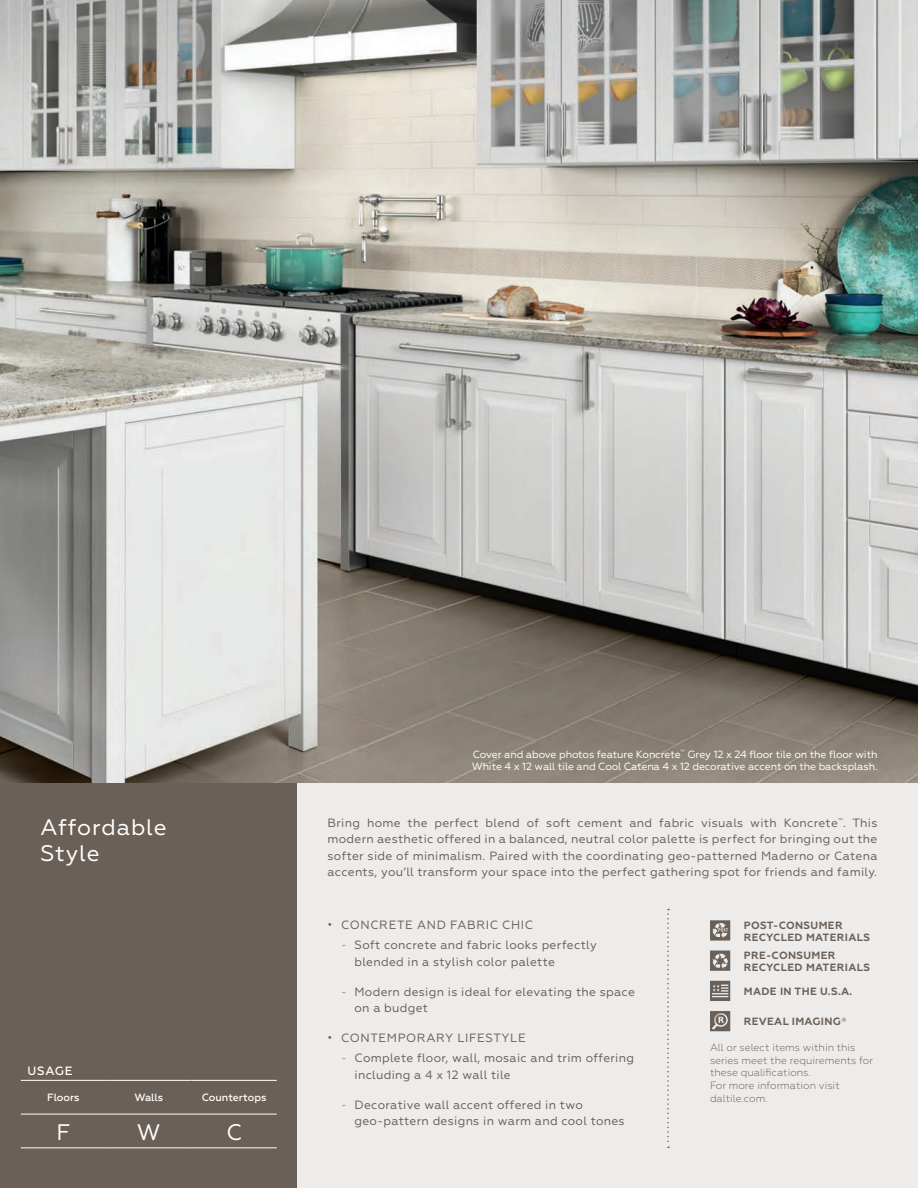
<style>
.page{position:relative;width:918px;height:1188px;background:#fff}
.page>*{position:absolute;margin:0;border:0;box-sizing:border-box;transform-origin:0 0}
.DAL_SS_Selling_State{font:22.5px/25.5px "Geometria";letter-spacing:.04em;color:#fff}
.DAL_SB_Usage_Chart{font:22.5px "Geometria";color:#fff}
.DAL_SS_Romance_Copy{font:12px/16.5px "Geometria";letter-spacing:.025em;color:#6a6058}
.DAL_SS_Romance_Copy-2{font:12px "Geometria";letter-spacing:.05em;color:#6a6058}
.DAL_SB_Chart_Header{font:500 12px "Geometria";letter-spacing:.06em;color:#fff}
.DAL_SS_Photo_Caption{font:10.5px/12px "Geometria";letter-spacing:-.01em;color:#fff}
.t1{font:300 10.5px/12.6px "Geometria";color:#6a6058}
.DAL_SS_Icon_Chart_Te{font:700 10.5px "Geometria";letter-spacing:.035em;color:#6a6058}
.DAL_SB_Chart_Spec_He{font:500 10.5px "Geometria";color:#fff}
.s1{font-weight:300}
</style>
<div class="page">
<img style="left:0;top:0;width:918px;height:783px">
<div style="left:297px;top:783px;width:621px;height:405px;background:#edeceb"></div>
<div style="left:0;top:783px;width:297px;height:405px;background:#6a6058"></div>
<svg style="left:710px;top:920px;width:20px;height:21px"></svg>
<svg style="left:710px;top:951px;width:20px;height:20px"></svg>
<svg style="left:710px;top:981px;width:20px;height:20px"></svg>
<svg style="left:710px;top:1011px;width:20px;height:20px"></svg>
<svg style="left:667px;top:909px;width:2px;height:239px"></svg>
<hr style="left:21px;top:1080px;width:85px;height:1px;background:#fff">
<hr style="left:106px;top:1080px;width:85px;height:1px;background:#fff">
<hr style="left:191px;top:1080px;width:86px;height:1px;background:#fff">
<hr style="left:21px;top:1148px;width:85px;height:1px;background:#fff">
<hr style="left:106px;top:1148px;width:85px;height:1px;background:#fff">
<hr style="left:191px;top:1148px;width:86px;height:1px;background:#fff">
<hr style="left:21px;top:1114px;width:85px;height:1px;background:#fff">
<hr style="left:106px;top:1114px;width:85px;height:1px;background:#fff">
<hr style="left:191px;top:1114px;width:86px;height:1px;background:#fff">
<p class="DAL_SS_Selling_State" style="left:40px;top:814px;width:128px">Affordable<br>Style</p>
<p class="DAL_SB_Chart_Header" style="left:28px;top:1064px;width:46px">USAGE</p>
<p class="DAL_SB_Chart_Spec_He" style="left:47px;top:1092px;width:34px">Floors</p>
<p class="DAL_SB_Chart_Spec_He" style="left:134px;top:1092px;width:30px">Walls</p>
<p class="DAL_SB_Chart_Spec_He" style="left:202px;top:1092px;width:66px">Countertops</p>
<p class="DAL_SB_Usage_Chart" style="left:56px;top:1119px;width:16px">F</p>
<p class="DAL_SB_Usage_Chart" style="left:137px;top:1119px;width:25px">W</p>
<p class="DAL_SB_Usage_Chart" style="left:226px;top:1119px;width:17px">C</p>
<p class="DAL_SS_Photo_Caption" style="left:472px;top:748px;width:407px">Cover and above photos feature Koncrete<sup>™</sup> Grey 12 x 24 floor tile on the floor with<br>White 4 x 12 wall tile and Cool Catena 4 x 12 decorative accent on the backsplash.</p>
<p class="DAL_SS_Romance_Copy" style="left:328px;top:814px;width:551px;text-align:justify">Bring home the perfect blend of soft cement and fabric visuals with Koncrete<sup>™</sup>. This modern aesthetic offered in a balanced, neutral color palette is perfect for bringing out the softer side of minimalism. Paired with the coordinating geo-patterned Maderno or Catena accents, you’ll transform your space into the perfect gathering spot for friends and family.</p>
<p class="DAL_SS_Romance_Copy-2" style="left:328px;top:918px;width:207px">• CONCRETE AND FABRIC CHIC</p>
<p class="DAL_SS_Romance_Copy" style="left:355px;top:937px;width:244px;text-indent:-14px"><span class="s1">-</span> Soft concrete and fabric looks perfectly blended in a stylish color palette</p>
<p class="DAL_SS_Romance_Copy" style="left:355px;top:983px;width:282px;text-indent:-14px"><span class="s1">-</span> Modern design is ideal for elevating the space on a budget</p>
<p class="DAL_SS_Romance_Copy-2" style="left:328px;top:1031px;width:200px">• CONTEMPORARY LIFESTYLE</p>
<p class="DAL_SS_Romance_Copy" style="left:355px;top:1050px;width:281px;text-indent:-14px"><span class="s1">-</span> Complete floor, wall, mosaic and trim offering including a 4 x 12 wall tile</p>
<p class="DAL_SS_Romance_Copy" style="left:355px;top:1096px;width:272px;text-indent:-14px"><span class="s1">-</span> Decorative wall accent offered in two geo-pattern designs in warm and cool tones</p>
<p class="DAL_SS_Icon_Chart_Te" style="left:744px;top:919px;width:100px">POST-CONSUMER</p>
<p class="DAL_SS_Icon_Chart_Te" style="left:744px;top:931px;width:128px">RECYCLED MATERIALS</p>
<p class="DAL_SS_Icon_Chart_Te" style="left:744px;top:949px;width:93px">PRE-CONSUMER</p>
<p class="DAL_SS_Icon_Chart_Te" style="left:744px;top:961px;width:128px">RECYCLED MATERIALS</p>
<p class="DAL_SS_Icon_Chart_Te" style="left:744px;top:985px;width:110px">MADE IN THE U.S.A.</p>
<p class="DAL_SS_Icon_Chart_Te" style="left:744px;top:1015px;width:104px">REVEAL IMAGING<sup>®</sup></p>
<p class="t1" style="left:710px;top:1041px;width:165px">All or select items within this series meet the requirements for these qualifications.<br>For more information visit daltile.com.</p>
</div>
